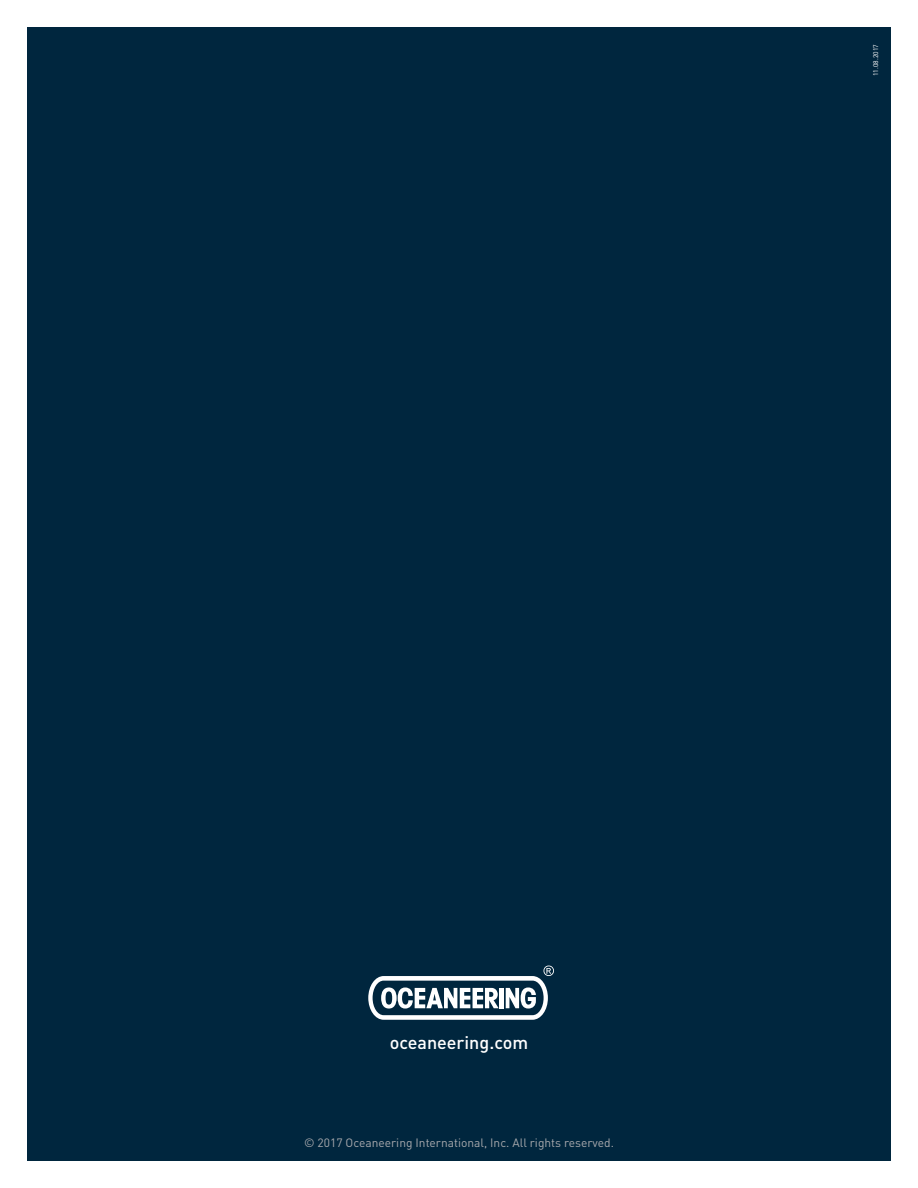
<style>
.page{position:relative;width:918px;height:1188px;background:#fff}
.page>*{position:absolute;margin:0;border:0;box-sizing:border-box;transform-origin:0 0}
.t1{font:500 18px "DIN";color:#fff}
.t2{font:12px "DIN";color:#a8a9ad}
.t3{font:6.75px "DIN";color:#fff}
</style>
<div class="page">
<div style="left:27px;top:27px;width:864px;height:1134px;background:#00263e"></div>
<svg style="left:368px;top:966px;width:186px;height:54px"></svg>
<hr style="left:500px;top:988px;width:4px;height:20px;background:#fff">
<p class="t3" style="left:871px;top:76px;width:33px;rotate:-90deg">11.08.2017</p>
<h1 class="t1" style="left:390px;top:1031px;width:140px">oceaneering.com</h1>
<p class="t2" style="left:304px;top:1135px;width:311px">© 2017 Oceaneering International, Inc. All rights reserved.</p>
</div>
